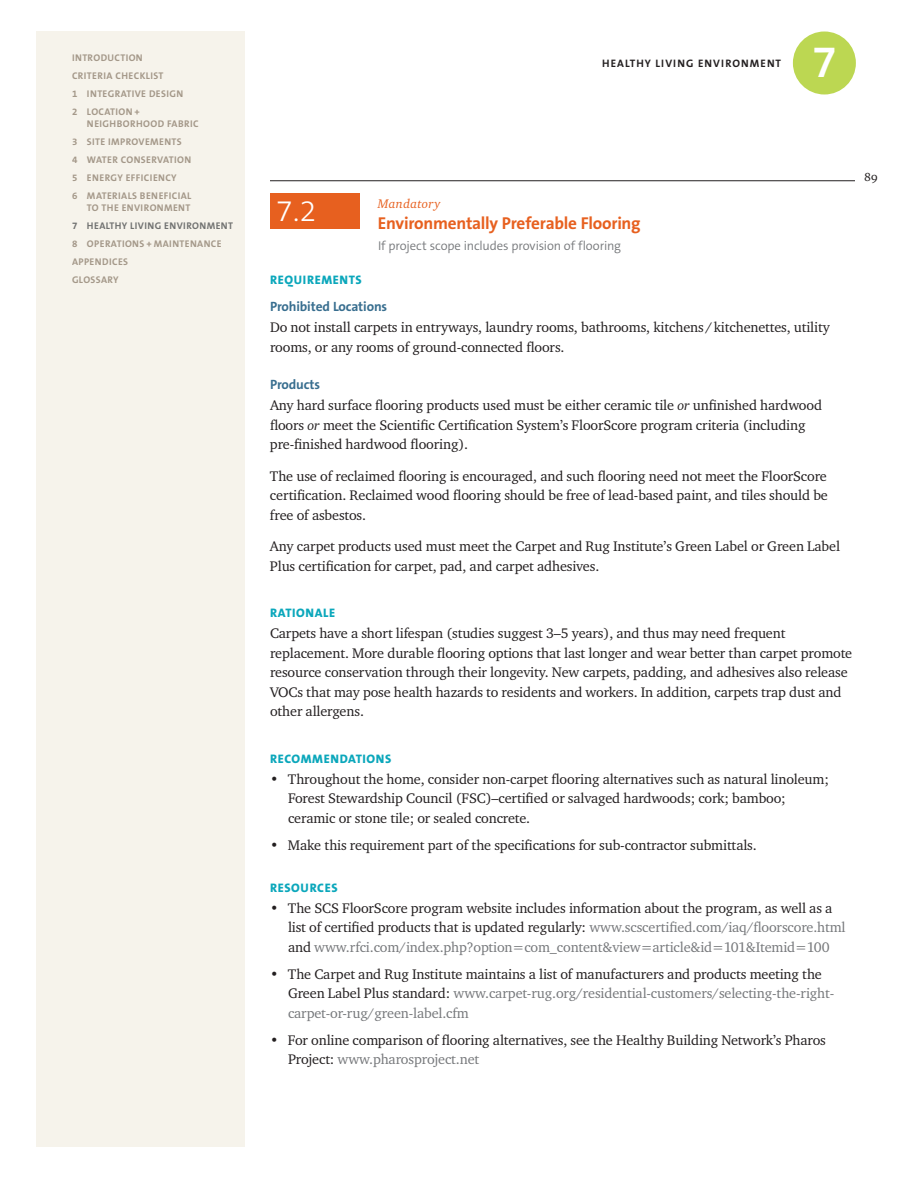
<style>
.page{position:relative;width:918px;height:1188px;background:#fff}
.page>*{position:absolute;margin:0;border:0;box-sizing:border-box;transform-origin:0 0}
.t1{font:600 45px "The Sans B6";color:#fff}
.t2{font:300 30px "The Sans B3";color:#fff}
.Criteria_Head{font:700 17.25px "The Sans B7";letter-spacing:-.015em;color:#e7601f}
.Text{font:14.25px/19.5px "Charter ITC";letter-spacing:-.01em;color:#231f20}
.Text__bullets_1{font:14.25px/19.5px "Charter ITC";letter-spacing:-.01em;color:#231f20}
.Subhead_B{font:700 13.5px "The Sans B7";letter-spacing:-.01em;color:#386e8f}
.Criteria_Exceptions{font:300 12.75px "The Sans B4";letter-spacing:-.01em;color:#76787b}
.Criteria_Points{font:italic 12.75px "Charter ITC";letter-spacing:.02em;color:#e7601f}
.t3{font:12.75px "Charter ITC Regu OS";color:#231f20}
.Subhead_A{font:800 12.3px "The Sans B8";letter-spacing:.05em;color:#0ba7bb}
.t4{font:700 10.8px "The Sans B7";letter-spacing:.1em;color:#231f20}
.t5{font:700 9.75px/18px "The Sans B7";letter-spacing:.04em;color:#aba095}
.t6{font:700 9.75px "The Sans B7";letter-spacing:.04em;color:#76787b}
.s1{font-style:italic;font-size:13.8px}
.s2{color:#76787b}
</style>
<div class="page">
<div style="left:36px;top:32px;width:208px;height:1116px;background:#f6f3eb"></div>
<div style="left:793px;top:32px;width:63px;height:62px;background:#bcd752;border-radius:50%"></div>
<hr style="left:270px;top:180px;width:585px;height:1px;background:#231f20">
<div style="left:270px;top:193px;width:90px;height:36px;background:#e7601f"></div>
<p class="t5" style="left:72px;top:49px;width:113px">INTRODUCTION<br>CRITERIA CHECKLIST<br>1 INTEGRATIVE DESIGN<br>2 LOCATION +</p>
<p class="t5" style="left:72px;top:115px;width:128px;text-indent:15px">NEIGHBORHOOD FABRIC<br>3 SITE IMPROVEMENTS<br>4 WATER CONSERVATION<br>5 ENERGY EFFICIENCY<br>6 MATERIALS BENEFICIAL</p>
<p class="t5" style="left:87px;top:199px;width:105px">TO THE ENVIRONMENT</p>
<p class="t6" style="left:72px;top:221px;width:163px">7 HEALTHY LIVING ENVIRONMENT</p>
<p class="t5" style="left:72px;top:235px;width:151px">8 OPERATIONS + MAINTENANCE<br>APPENDICES<br>GLOSSARY</p>
<p class="t4" style="left:602px;top:57px;width:181px">HEALTHY LIVING ENVIRONMENT</p>
<h1 class="t1" style="left:812px;top:39px;width:26px">7</h1>
<p class="t2" style="left:276px;top:195px;width:42px">7.2</p>
<p class="Criteria_Points" style="left:378px;top:196px;width:64px">Mandatory</p>
<p class="Criteria_Head" style="left:378px;top:214px;width:264px">Environmentally Preferable Flooring</p>
<p class="Criteria_Exceptions" style="left:378px;top:239px;width:245px">If project scope includes provision of flooring</p>
<p class="Subhead_A" style="left:270px;top:274px;width:93px">REQUIREMENTS</p>
<p class="Subhead_B" style="left:270px;top:300px;width:119px">Prohibited Locations</p>
<p class="Text" style="left:270px;top:317px;width:561px">Do not install carpets in entryways, laundry rooms, bathrooms, kitchens/kitchenettes, utility rooms, or any rooms of ground-connected floors.</p>
<p class="Subhead_B" style="left:270px;top:378px;width:52px">Products</p>
<p class="Text" style="left:270px;top:395px;width:554px">Any hard surface flooring products used must be either ceramic tile <span class="s1">or</span> unfinished hardwood floors <span class="s1">or</span> meet the Scientific Certification System’s FloorScore program criteria (including pre-finished hardwood flooring).</p>
<p class="Text" style="left:270px;top:466px;width:559px;text-align:justify">The use of reclaimed flooring is encouraged, and such flooring need not meet the FloorScore certification. Reclaimed wood flooring should be free of lead-based paint, and tiles should be free of asbestos.</p>
<p class="Text" style="left:270px;top:536px;width:572px">Any carpet products used must meet the Carpet and Rug Institute’s Green Label or Green Label<br>Plus certification for carpet, pad, and carpet adhesives.</p>
<p class="Subhead_A" style="left:270px;top:607px;width:67px">RATIONALE</p>
<p class="Text" style="left:270px;top:623px;width:584px">Carpets have a short lifespan (studies suggest 3–5 years), and thus may need frequent replacement. More durable flooring options that last longer and wear better than carpet promote resource conservation through their longevity. New carpets, padding, and adhesives also release VOCs that may pose health hazards to residents and workers. In addition, carpets trap dust and other allergens.</p>
<p class="Subhead_A" style="left:270px;top:752px;width:123px">RECOMMENDATIONS</p>
<p class="Text__bullets_1" style="left:288px;top:769px;width:542px;text-indent:-18px">• Throughout the home, consider non-carpet flooring alternatives such as natural linoleum;<br>Forest Stewardship Council (FSC)–certified or salvaged hardwoods; cork; bamboo; ceramic or stone tile; or sealed concrete.</p>
<p class="Text__bullets_1" style="left:270px;top:835px;width:488px">• Make this requirement part of the specifications for sub-contractor submittals.</p>
<p class="Subhead_A" style="left:270px;top:881px;width:69px">RESOURCES</p>
<p class="Text__bullets_1" style="left:288px;top:898px;width:559px;text-indent:-18px">• The SCS FloorScore program website includes information about the program, as well as a list of certified products that is updated regularly: <span class="s2">www.scscertified.com/iaq/floorscore.html </span>and <span class="s2">www.rfci.com/index.php?option=com_content&amp;view=article&amp;id=101&amp;Itemid=100</span></p>
<p class="Text__bullets_1" style="left:288px;top:964px;width:548px;text-indent:-18px">• The Carpet and Rug Institute maintains a list of manufacturers and products meeting the<br>Green Label Plus standard: <span class="s2">www.carpet-rug.org/residential-customers/selecting-the-right&shy;carpet-or-rug/green-label.cfm</span></p>
<p class="Text__bullets_1" style="left:288px;top:1030px;width:539px;text-indent:-18px">• For online comparison of flooring alternatives, see the Healthy Building Network’s Pharos<br>Project: <span class="s2">www.pharosproject.net</span></p>
<p class="t3" style="left:864px;top:169px;width:16px">89</p>
</div>
